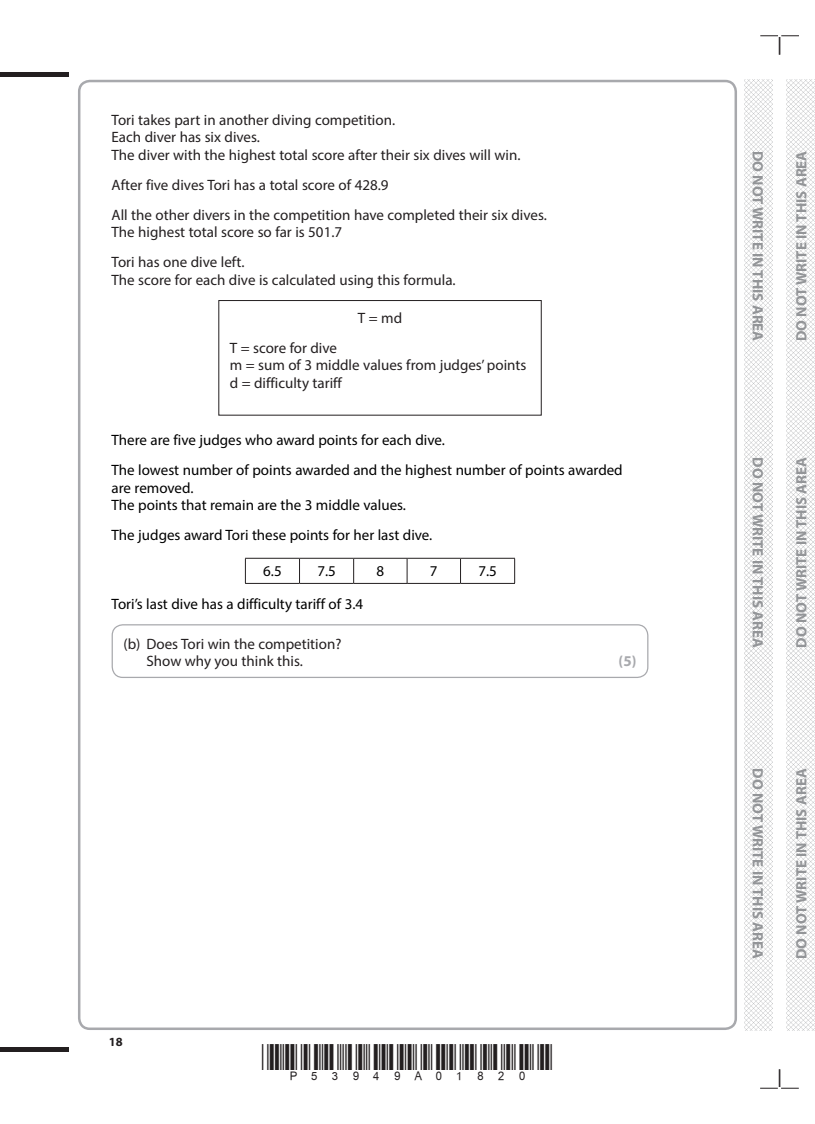
<style>
.page{position:relative;width:815px;height:1124px;background:#fff}
.page>*{position:absolute;margin:0;border:0;box-sizing:border-box;transform-origin:0 0}
.t1{font:15px/17.5px "Myriad Pro";color:#231f20}
.t2{font:15px/30px "Myriad Pro";color:#000}
.t3{font:700 15px "Myriad Pro";color:#939598}
.t4{font:700 15px "Myriad Pro";color:#a8a9ad}
.t5{font:700 12.5px "Myriad Pro";color:#231f20}
</style>
<div class="page">
<div style="left:0;top:72px;width:69px;height:5px;background:#231f20"></div>
<hr style="left:0;top:1047px;width:69px;height:4px;background:#231f20">
<svg style="left:760px;top:35px;width:39px;height:20px"></svg>
<svg style="left:760px;top:1069px;width:39px;height:19px"></svg>
<img style="left:744px;top:80px;width:28px;height:949px">
<img style="left:787px;top:80px;width:28px;height:949px">
<div style="left:218px;top:300px;width:324px;height:115px;border:1px solid #231f20"></div>
<hr style="left:245px;top:558px;width:55px;height:1px;background:#231f20">
<svg style="left:245px;top:558px;width:1px;height:25px"></svg>
<hr style="left:300px;top:558px;width:54px;height:1px;background:#231f20">
<svg style="left:299px;top:558px;width:1px;height:25px"></svg>
<hr style="left:354px;top:558px;width:53px;height:1px;background:#231f20">
<svg style="left:353px;top:558px;width:1px;height:25px"></svg>
<hr style="left:407px;top:558px;width:54px;height:1px;background:#231f20">
<svg style="left:407px;top:558px;width:1px;height:25px"></svg>
<hr style="left:461px;top:558px;width:54px;height:1px;background:#231f20">
<svg style="left:460px;top:558px;width:1px;height:25px"></svg>
<svg style="left:514px;top:558px;width:1px;height:25px"></svg>
<hr style="left:245px;top:583px;width:55px;height:1px;background:#231f20">
<hr style="left:300px;top:583px;width:54px;height:1px;background:#231f20">
<hr style="left:354px;top:583px;width:53px;height:1px;background:#231f20">
<hr style="left:407px;top:583px;width:54px;height:1px;background:#231f20">
<hr style="left:461px;top:583px;width:54px;height:1px;background:#231f20">
<div style="left:112px;top:624px;width:536px;height:54px;border:1px solid #a8a9ad;border-radius:11px"></div>
<p class="t1" style="left:112px;top:111px;width:410px">Tori takes part in another diving competition.<br>Each diver has six dives.<br>The diver with the highest total score after their six dives will win.</p>
<p class="t1" style="left:112px;top:169px;width:437px;line-height:30px">After five dives Tori has a total score of 428.9<br>All the other divers in the competition have completed their six dives.</p>
<p class="t1" style="left:112px;top:217px;width:232px;line-height:30px">The highest total score so far is 501.7<br>Tori has one dive left.</p>
<p class="t1" style="left:112px;top:271px;width:346px">The score for each dive is calculated using this formula.</p>
<p class="t1" style="left:358px;top:309px;width:46px">T = md</p>
<p class="t1" style="left:230px;top:339px;width:298px">T = score for dive<br>m = sum of 3 middle values from judges’ points d = difficulty tariff</p>
<p class="t2" style="left:112px;top:425px;width:513px">There are five judges who award points for each dive.<br>The lowest number of points awarded and the highest number of points awarded</p>
<p class="t2" style="left:112px;top:479px;width:296px;line-height:17.5px">are removed.<br>The points that remain are the 3 middle values.</p>
<p class="t2" style="left:112px;top:520px;width:322px">The judges award Tori these points for her last dive.</p>
<p class="t2" style="left:263px;top:556px;width:20px">6.5</p>
<p class="t2" style="left:317px;top:556px;width:20px">7.5</p>
<p class="t2" style="left:377px;top:556px;width:9px">8</p>
<p class="t2" style="left:430px;top:556px;width:9px">7</p>
<p class="t2" style="left:478px;top:556px;width:20px">7.5</p>
<p class="t2" style="left:112px;top:588px;width:253px">Tori’s last dive has a difficulty tariff of 3.4</p>
<p class="t1" style="left:147px;top:634px;width:196px;text-indent:-23px">(b) Does Tori win the competition?<br>Show why you think this.</p>
<p class="t4" style="left:618px;top:651px;width:20px">(5)</p>
<p class="t5" style="left:109px;top:1033px;width:15px">18</p>
<p class="t3" style="left:767px;top:151px;width:192px;rotate:90deg">DO NOT WRITE IN THIS AREA</p>
<p class="t3" style="left:792px;top:341px;width:192px;rotate:-90deg">DO NOT WRITE IN THIS AREA</p>
<p class="t3" style="left:767px;top:457px;width:192px;rotate:90deg">DO NOT WRITE IN THIS AREA</p>
<p class="t3" style="left:792px;top:647px;width:192px;rotate:-90deg">DO NOT WRITE IN THIS AREA</p>
<p class="t3" style="left:767px;top:768px;width:192px;rotate:90deg">DO NOT WRITE IN THIS AREA</p>
<p class="t3" style="left:792px;top:958px;width:192px;rotate:-90deg">DO NOT WRITE IN THIS AREA</p>
</div>
